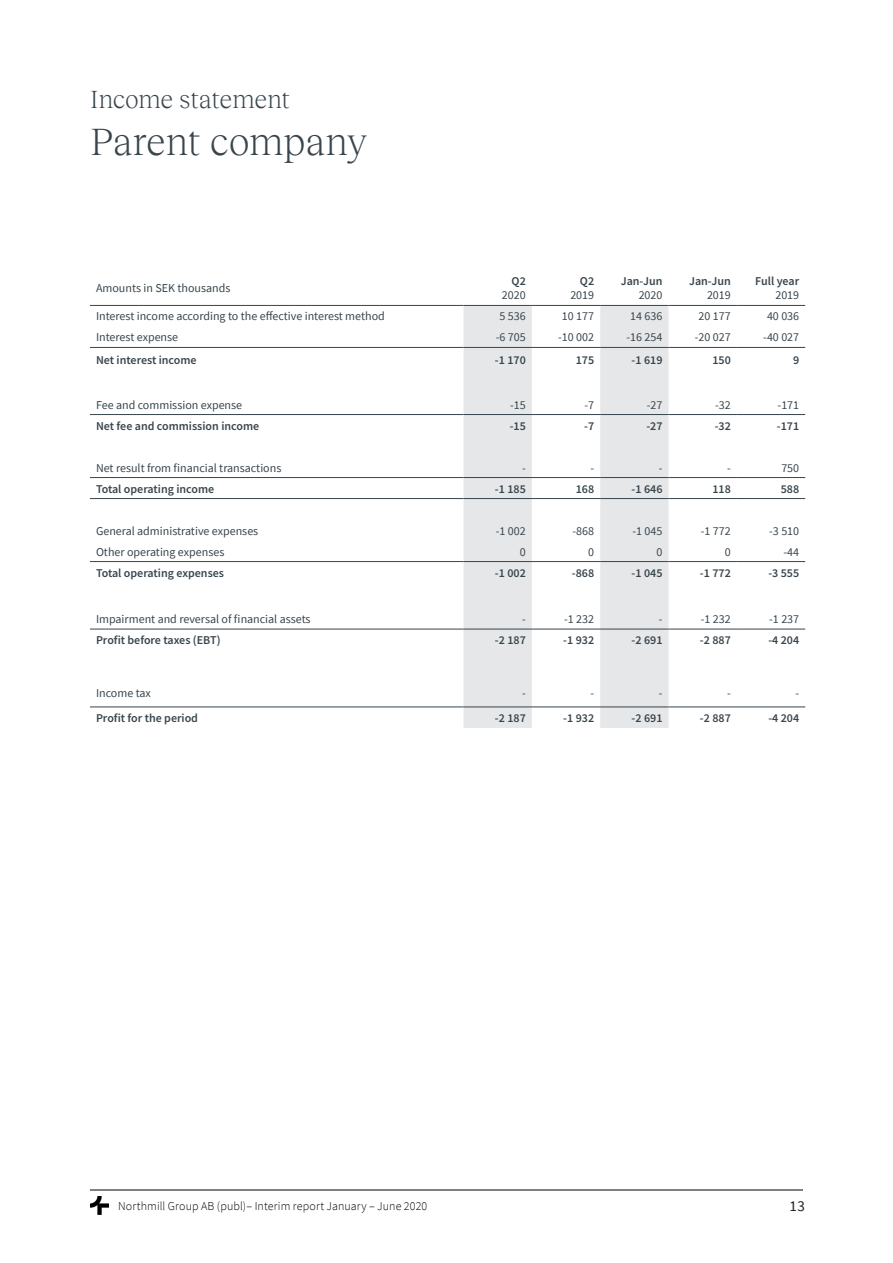
<style>
.page{position:relative;width:893px;height:1263px;background:#fff}
.page>*{position:absolute;margin:0;border:0;box-sizing:border-box;transform-origin:0 0}
.t1{font:300 39px "Reckless Neue";letter-spacing:-.005em;color:#38454d}
.t2{font:300 25.5px "Reckless Neue";letter-spacing:-.005em;color:#38454d}
.t3{font:15px "Source Sans Pro";color:#231f20}
.t4{font:12px/14.4px "Source Sans Pro";color:#38454d;text-align:right}
.t5{font:600 12px/14.4px "Source Sans Pro";color:#38454d;text-align:right}
.t6{font:300 12px "Source Sans Pro";letter-spacing:.01em;color:#000001}
.s1{font-weight:600}
.s2{font-weight:400}
</style>
<div class="page">
<img style="left:90px;top:1196px;width:18px;height:18px">
<hr style="left:90px;top:1190px;width:713px;height:1px;background:#000001">
<svg style="left:463px;top:306px;width:205px;height:422px;fill:#e6e7e9"></svg>
<hr style="left:90px;top:414px;width:373px;height:1px;background:#38454d">
<hr style="left:463px;top:414px;width:69px;height:1px;background:#38454d">
<hr style="left:532px;top:414px;width:68px;height:1px;background:#38454d">
<hr style="left:600px;top:414px;width:68px;height:1px;background:#38454d">
<hr style="left:668px;top:414px;width:69px;height:1px;background:#38454d">
<hr style="left:737px;top:414px;width:68px;height:1px;background:#38454d">
<hr style="left:90px;top:498px;width:373px;height:1px;background:#38454d">
<hr style="left:463px;top:498px;width:69px;height:1px;background:#38454d">
<hr style="left:532px;top:498px;width:68px;height:1px;background:#38454d">
<hr style="left:600px;top:498px;width:68px;height:1px;background:#38454d">
<hr style="left:668px;top:498px;width:69px;height:1px;background:#38454d">
<hr style="left:737px;top:498px;width:68px;height:1px;background:#38454d">
<hr style="left:90px;top:477px;width:373px;height:1px;background:#38454d">
<hr style="left:463px;top:477px;width:69px;height:1px;background:#38454d">
<hr style="left:532px;top:477px;width:68px;height:1px;background:#38454d">
<hr style="left:600px;top:477px;width:68px;height:1px;background:#38454d">
<hr style="left:668px;top:477px;width:69px;height:1px;background:#38454d">
<hr style="left:737px;top:477px;width:68px;height:1px;background:#38454d">
<hr style="left:90px;top:305px;width:373px;height:1px;background:#38454d">
<hr style="left:463px;top:305px;width:69px;height:1px;background:#38454d">
<hr style="left:532px;top:305px;width:68px;height:1px;background:#38454d">
<hr style="left:600px;top:305px;width:68px;height:1px;background:#38454d">
<hr style="left:668px;top:305px;width:69px;height:1px;background:#38454d">
<hr style="left:737px;top:305px;width:68px;height:1px;background:#38454d">
<hr style="left:90px;top:347px;width:373px;height:1px;background:#38454d">
<hr style="left:463px;top:347px;width:69px;height:1px;background:#38454d">
<hr style="left:532px;top:347px;width:68px;height:1px;background:#38454d">
<hr style="left:600px;top:347px;width:68px;height:1px;background:#38454d">
<hr style="left:668px;top:347px;width:69px;height:1px;background:#38454d">
<hr style="left:737px;top:347px;width:68px;height:1px;background:#38454d">
<hr style="left:90px;top:561px;width:373px;height:1px;background:#38454d">
<hr style="left:463px;top:561px;width:69px;height:1px;background:#38454d">
<hr style="left:532px;top:561px;width:68px;height:1px;background:#38454d">
<hr style="left:600px;top:561px;width:68px;height:1px;background:#38454d">
<hr style="left:668px;top:561px;width:69px;height:1px;background:#38454d">
<hr style="left:737px;top:561px;width:68px;height:1px;background:#38454d">
<hr style="left:90px;top:629px;width:373px;height:1px;background:#38454d">
<hr style="left:463px;top:629px;width:69px;height:1px;background:#38454d">
<hr style="left:532px;top:629px;width:68px;height:1px;background:#38454d">
<hr style="left:600px;top:629px;width:68px;height:1px;background:#38454d">
<hr style="left:668px;top:629px;width:69px;height:1px;background:#38454d">
<hr style="left:737px;top:629px;width:68px;height:1px;background:#38454d">
<hr style="left:90px;top:707px;width:373px;height:1px;background:#38454d">
<hr style="left:463px;top:707px;width:69px;height:1px;background:#38454d">
<hr style="left:532px;top:707px;width:68px;height:1px;background:#38454d">
<hr style="left:600px;top:707px;width:68px;height:1px;background:#38454d">
<hr style="left:668px;top:707px;width:69px;height:1px;background:#38454d">
<hr style="left:737px;top:707px;width:68px;height:1px;background:#38454d">
<p class="t2" style="left:90px;top:82px;width:201px">Income statement</p>
<p class="t1" style="left:90px;top:114px;width:279px">Parent company</p>
<p class="t4" style="left:96px;top:281px;width:136px">Amounts in SEK thousands</p>
<p class="t4" style="left:502px;top:274px;width:25px"><span class="s1">Q2<br></span>2020</p>
<p class="t4" style="left:570px;top:274px;width:25px"><span class="s1">Q2<br></span>2019</p>
<p class="t5" style="left:621px;top:274px;width:43px">Jan-Jun<br><span class="s2">2020</span></p>
<p class="t5" style="left:689px;top:274px;width:43px">Jan-Jun<br><span class="s2">2019</span></p>
<p class="t5" style="left:755px;top:274px;width:45px">Full year<br><span class="s2">2019</span></p>
<p class="t4" style="left:96px;top:309px;width:290px">Interest income according to the effective interest method</p>
<p class="t4" style="left:500px;top:309px;width:28px">5 536</p>
<p class="t4" style="left:562px;top:309px;width:34px">10 177</p>
<p class="t4" style="left:630px;top:309px;width:34px">14 636</p>
<p class="t4" style="left:699px;top:309px;width:34px">20 177</p>
<p class="t4" style="left:767px;top:309px;width:34px">40 036</p>
<p class="t4" style="left:96px;top:330px;width:84px">Interest expense</p>
<p class="t4" style="left:496px;top:330px;width:31px">-6 705</p>
<p class="t4" style="left:558px;top:330px;width:37px">-10 002</p>
<p class="t4" style="left:627px;top:330px;width:37px">-16 254</p>
<p class="t4" style="left:695px;top:330px;width:37px">-20 027</p>
<p class="t4" style="left:763px;top:330px;width:37px">-40 027</p>
<p class="t5" style="left:96px;top:353px;width:102px">Net interest income</p>
<p class="t5" style="left:495px;top:353px;width:32px">-1 170</p>
<p class="t5" style="left:576px;top:353px;width:20px">175</p>
<p class="t5" style="left:632px;top:353px;width:32px">-1 619</p>
<p class="t5" style="left:712px;top:353px;width:20px">150</p>
<p class="t5" style="left:793px;top:353px;width:8px">9</p>
<p class="t4" style="left:96px;top:397px;width:148px">Fee and commission expense</p>
<p class="t4" style="left:510px;top:397px;width:17px">-15</p>
<p class="t4" style="left:584px;top:397px;width:11px">-7</p>
<p class="t4" style="left:647px;top:397px;width:17px">-27</p>
<p class="t4" style="left:715px;top:397px;width:17px">-32</p>
<p class="t4" style="left:778px;top:397px;width:23px">-171</p>
<p class="t5" style="left:96px;top:418px;width:165px">Net fee and commission income</p>
<p class="t5" style="left:510px;top:418px;width:18px">-15</p>
<p class="t5" style="left:584px;top:418px;width:12px">-7</p>
<p class="t5" style="left:646px;top:418px;width:18px">-27</p>
<p class="t5" style="left:715px;top:418px;width:18px">-32</p>
<p class="t5" style="left:777px;top:418px;width:24px">-171</p>
<p class="t4" style="left:96px;top:460px;width:187px">Net result from financial transactions</p>
<p class="t4" style="left:522px;top:460px;width:5px">-</p>
<p class="t4" style="left:590px;top:460px;width:5px">-</p>
<p class="t4" style="left:659px;top:460px;width:5px">-</p>
<p class="t4" style="left:727px;top:460px;width:5px">-</p>
<p class="t4" style="left:781px;top:460px;width:19px">750</p>
<p class="t5" style="left:96px;top:481px;width:120px">Total operating income</p>
<p class="t5" style="left:495px;top:481px;width:32px">-1 185</p>
<p class="t5" style="left:576px;top:481px;width:20px">168</p>
<p class="t5" style="left:632px;top:481px;width:32px">-1 646</p>
<p class="t5" style="left:712px;top:481px;width:20px">118</p>
<p class="t5" style="left:781px;top:481px;width:20px">588</p>
<p class="t4" style="left:96px;top:523px;width:164px">General administrative expenses</p>
<p class="t4" style="left:496px;top:523px;width:31px">-1 002</p>
<p class="t4" style="left:573px;top:523px;width:23px">-868</p>
<p class="t4" style="left:632px;top:523px;width:31px">-1 045</p>
<p class="t4" style="left:701px;top:523px;width:31px">-1 772</p>
<p class="t4" style="left:769px;top:523px;width:31px">-3 510</p>
<p class="t4" style="left:96px;top:544px;width:130px">Other operating expenses</p>
<p class="t4" style="left:520px;top:544px;width:7px">0</p>
<p class="t4" style="left:588px;top:544px;width:7px">0</p>
<p class="t4" style="left:657px;top:544px;width:7px">0</p>
<p class="t4" style="left:725px;top:544px;width:7px">0</p>
<p class="t4" style="left:783px;top:544px;width:17px">-44</p>
<p class="t5" style="left:96px;top:565px;width:130px">Total operating expenses</p>
<p class="t5" style="left:495px;top:565px;width:32px">-1 002</p>
<p class="t5" style="left:572px;top:565px;width:24px">-868</p>
<p class="t5" style="left:632px;top:565px;width:32px">-1 045</p>
<p class="t5" style="left:700px;top:565px;width:32px">-1 772</p>
<p class="t5" style="left:768px;top:565px;width:32px">-3 555</p>
<p class="t4" style="left:96px;top:612px;width:216px">Impairment and reversal of financial assets</p>
<p class="t4" style="left:522px;top:612px;width:5px">-</p>
<p class="t4" style="left:564px;top:612px;width:31px">-1 232</p>
<p class="t4" style="left:659px;top:612px;width:5px">-</p>
<p class="t4" style="left:701px;top:612px;width:31px">-1 232</p>
<p class="t4" style="left:769px;top:612px;width:31px">-1 237</p>
<p class="t5" style="left:96px;top:633px;width:126px">Profit before taxes (EBT)</p>
<p class="t5" style="left:495px;top:633px;width:32px">-2 187</p>
<p class="t5" style="left:563px;top:633px;width:32px">-1 932</p>
<p class="t5" style="left:632px;top:633px;width:32px">-2 691</p>
<p class="t5" style="left:700px;top:633px;width:32px">-2 887</p>
<p class="t5" style="left:768px;top:633px;width:32px">-4 204</p>
<p class="t4" style="left:96px;top:686px;width:56px">Income tax</p>
<p class="t4" style="left:522px;top:686px;width:5px">-</p>
<p class="t4" style="left:590px;top:686px;width:5px">-</p>
<p class="t4" style="left:659px;top:686px;width:5px">-</p>
<p class="t4" style="left:727px;top:686px;width:5px">-</p>
<p class="t4" style="left:795px;top:686px;width:5px">-</p>
<p class="t5" style="left:96px;top:711px;width:104px">Profit for the period</p>
<p class="t5" style="left:495px;top:711px;width:32px">-2 187</p>
<p class="t5" style="left:563px;top:711px;width:32px">-1 932</p>
<p class="t5" style="left:632px;top:711px;width:32px">-2 691</p>
<p class="t5" style="left:700px;top:711px;width:32px">-2 887</p>
<p class="t5" style="left:768px;top:711px;width:32px">-4 204</p>
<p class="t6" style="left:118px;top:1198px;width:311px">Northmill Group AB (publ)– Interim report January – June 2020</p>
<p class="t3" style="left:790px;top:1196px;width:17px">13</p>
</div>
